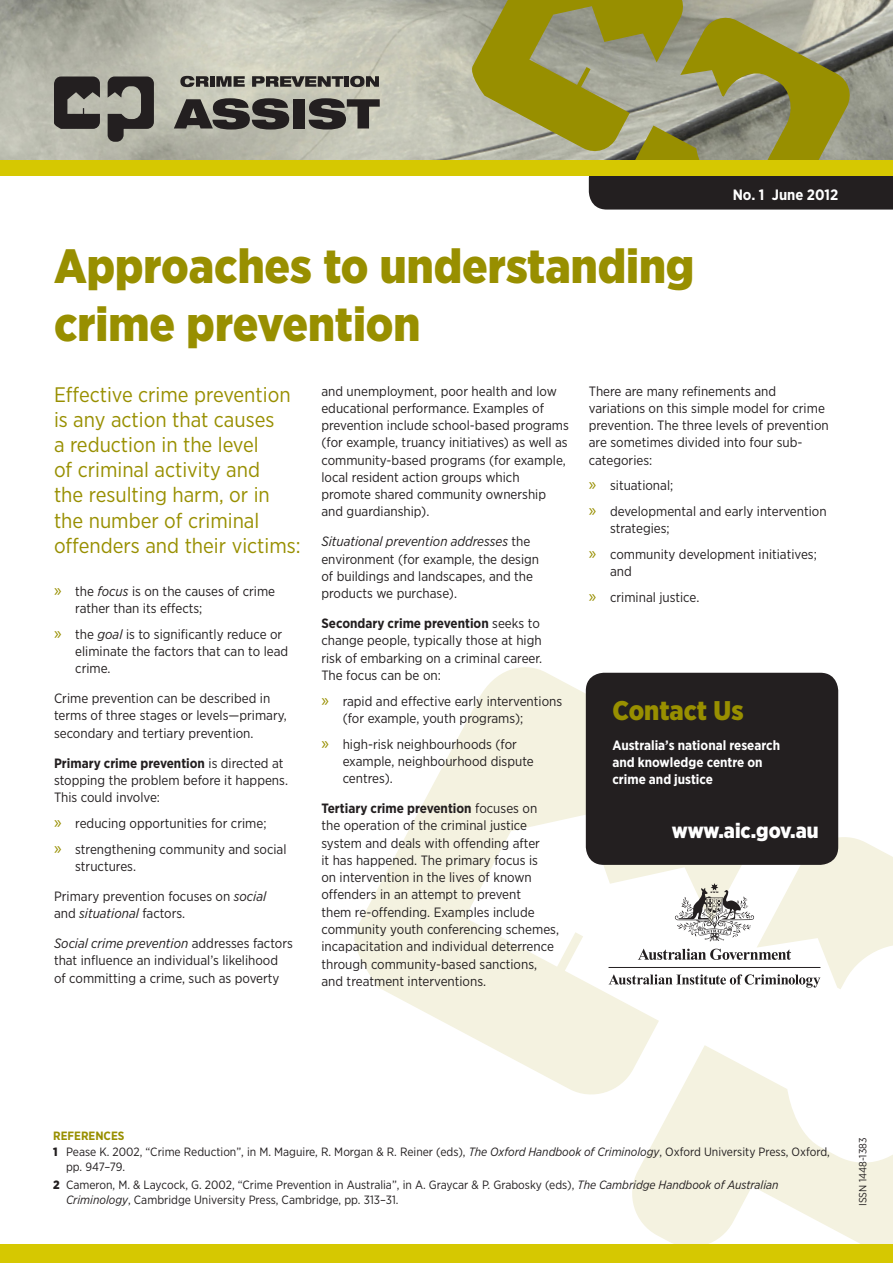
<style>
.page{position:relative;width:893px;height:1263px;background:#fff}
.page>*{position:absolute;margin:0;border:0;box-sizing:border-box;transform-origin:0 0}
.HA{font:900 48px/57.6px "Gotham Narrow";color:#988f00}
.t1{font:900 27px "Gotham Narrow";color:#988f00}
.Intro_Para{font:21px/25.2px "Gotham Narrow";color:#988f00}
.t2{font:900 21px "Gotham Narrow";color:#fff}
.t3{font:700 15px "Gotham Narrow";color:#fff}
.Body{font:13.5px/17.2px "Gotham Narrow";color:#231f20}
.body_before_bullet{font:13.5px/17.2px "Gotham Narrow";color:#231f20}
.t4{font:700 13.5px/17.2px "Gotham Narrow";color:#fff}
.t5{font:12px/14.4px "Gotham Narrow";color:#231f20}
.t6{font:700 12px "Gotham Narrow";color:#988f00}
.t7{font:10.5px "Gotham Narrow";color:#231f20}
.s1{font-family:"Myriad Pro";font-size:18px;color:#988f00}
.s2{font-style:italic}
.s3{font-weight:700}
.s4{font-weight:900}
</style>
<div class="page">
<svg style="left:354px;top:667px;width:414px;height:428px;fill:#f4f2e0"></svg>
<svg style="left:625px;top:830px;width:268px;height:414px"></svg>
<img style="left:0;top:0;width:468px;height:160px">
<svg style="left:468px;top:0;width:425px;height:210px;background:#928f5b"></svg>
<svg style="left:180px;top:76px;width:29px;height:11px"></svg>
<hr style="left:210px;top:76px;width:4px;height:11px;background:#231f20">
<svg style="left:216px;top:76px;width:29px;height:11px"></svg>
<svg style="left:252px;top:76px;width:91px;height:11px"></svg>
<div style="left:344px;top:76px;width:5px;height:11px;background:#231f20"></div>
<svg style="left:350px;top:76px;width:29px;height:11px"></svg>
<svg style="left:174px;top:98px;width:115px;height:32px;background:#5b5954"></svg>
<div style="left:293px;top:99px;width:12px;height:29px;background:#231f20"></div>
<svg style="left:309px;top:98px;width:71px;height:32px;background:#67645f"></svg>
<svg style="left:54px;top:77px;width:46px;height:52px;background:#4b4846"></svg>
<svg style="left:108px;top:77px;width:46px;height:65px;background:#63615c"></svg>
<div style="left:0;top:160px;width:893px;height:15px;background:#d6c801"></div>
<div style="left:0;top:1244px;width:893px;height:19px;background:#d6c801"></div>
<div style="left:586px;top:673px;width:252px;height:192px;background:#231f20;border-radius:18px"></div>
<svg style="left:638px;top:949px;width:153px;height:11px"></svg>
<svg style="left:675px;top:883px;width:79px;height:58px"></svg>
<hr style="left:608px;top:967px;width:212px;height:1px;background:#231f20">
<svg style="left:609px;top:974px;width:211px;height:13px"></svg>
<p class="HA" style="left:54px;top:237px;width:642px">Approaches to understanding crime prevention</p>
<p class="t3" style="left:733px;top:185px;width:107px">No. 1 June 2012</p>
<p class="Intro_Para" style="left:54px;top:381px;width:248px">Effective crime prevention is any action that causes<br>a reduction in the level<br>of criminal activity and<br>the resulting harm, or in the number of criminal offenders and their victims:</p>
<p class="Body" style="left:75px;top:582px;width:201px;text-indent:-21px"><span class="s1">»</span> the <span class="s2">focus</span> is on the causes of crime rather than its effects;</p>
<p class="Body" style="left:75px;top:625px;width:214px;text-indent:-21px"><span class="s1">»</span> the <span class="s2">goal</span> is to significantly reduce or eliminate the factors that can to lead crime.</p>
<p class="Body" style="left:54px;top:689px;width:234px">Crime prevention can be described in terms of three stages or levels—primary, secondary and tertiary prevention.</p>
<p class="body_before_bullet" style="left:54px;top:754px;width:235px"><span class="s3">Primary crime prevention</span> is directed at stopping the problem before it happens.<br>This could involve:</p>
<p class="Body" style="left:54px;top:814px;width:214px"><span class="s1">»</span> reducing opportunities for crime;</p>
<p class="Body" style="left:75px;top:840px;width:213px;text-indent:-21px"><span class="s1">»</span> strengthening community and social structures.</p>
<p class="Body" style="left:54px;top:887px;width:214px">Primary prevention focuses on <span class="s2">social </span>and <span class="s2">situational</span> factors.</p>
<p class="Body" style="left:54px;top:934px;width:240px"><span class="s2">Social crime prevention</span> addresses factors that influence an individual’s likelihood of committing a crime, such as poverty</p>
<p class="Body" style="left:321px;top:382px;width:249px">and unemployment, poor health and low educational performance. Examples of prevention include school-based programs (for example, truancy initiatives) as well as community-based programs (for example, local resident action groups which promote shared community ownership and guardianship).</p>
<p class="Body" style="left:321px;top:533px;width:219px"><span class="s2">Situational prevention addresses</span> the environment (for example, the design of buildings and landscapes, and the products we purchase).</p>
<p class="body_before_bullet" style="left:321px;top:614px;width:222px"><span class="s3">Secondary crime prevention</span> seeks to change people, typically those at high risk of embarking on a criminal career.<br>The focus can be on:</p>
<p class="Body" style="left:343px;top:692px;width:221px;text-indent:-21px"><span class="s1">»</span> rapid and effective early interventions (for example, youth programs);</p>
<p class="Body" style="left:343px;top:735px;width:193px;text-indent:-21px"><span class="s1">»</span> high-risk neighbourhoods (for example, neighbourhood dispute centres).</p>
<p class="Body" style="left:321px;top:799px;width:239px"><span class="s3">Tertiary crime prevention</span> focuses on the operation of the criminal justice system and deals with offending after<br>it has happened. The primary focus is<br>on intervention in the lives of known offenders in an attempt to prevent<br>them re-offending. Examples include community youth conferencing schemes, incapacitation and individual deterrence through community-based sanctions, and treatment interventions.</p>
<p class="body_before_bullet" style="left:589px;top:382px;width:241px">There are many refinements and variations on this simple model for crime prevention. The three levels of prevention are sometimes divided into four sub&shy;categories:</p>
<p class="Body" style="left:589px;top:477px;width:86px"><span class="s1">»</span> situational;</p>
<p class="Body" style="left:610px;top:502px;width:218px;text-indent:-21px"><span class="s1">»</span> developmental and early intervention strategies;</p>
<p class="Body" style="left:610px;top:545px;width:208px;text-indent:-21px"><span class="s1">»</span> community development initiatives; and</p>
<p class="Body" style="left:589px;top:588px;width:112px"><span class="s1">»</span> criminal justice.</p>
<p class="t1" style="left:612px;top:693px;width:133px">Contact Us</p>
<p class="t4" style="left:612px;top:736px;width:169px">Australia’s national research and knowledge centre on crime and justice</p>
<p class="t2" style="left:672px;top:817px;width:148px">www.aic.gov.au</p>
<p class="t6" style="left:53px;top:1128px;width:73px">REFERENCES</p>
<p class="t5" style="left:66px;top:1144px;width:765px;text-indent:-13px"><span class="s4">1</span> Pease K. 2002, “Crime Reduction”, in M. Maguire, R. Morgan &amp; R. Reiner (eds), <span class="s2">The Oxford Handbook of Criminology</span>, Oxford University Press, Oxford, pp. 947–79.</p>
<p class="t5" style="left:66px;top:1177px;width:714px;text-indent:-13px"><span class="s4">2</span> Cameron, M. &amp; Laycock, G. 2002, “Crime Prevention in Australia”, in A. Graycar &amp; P. Grabosky (eds), <span class="s2">The Cambridge Handbook of Australian<br>Criminology</span>, Cambridge University Press, Cambridge, pp. 313–31.</p>
<p class="t7" style="left:856px;top:1206px;width:70px;rotate:-90deg">ISSN 1448-1383</p>
</div>
